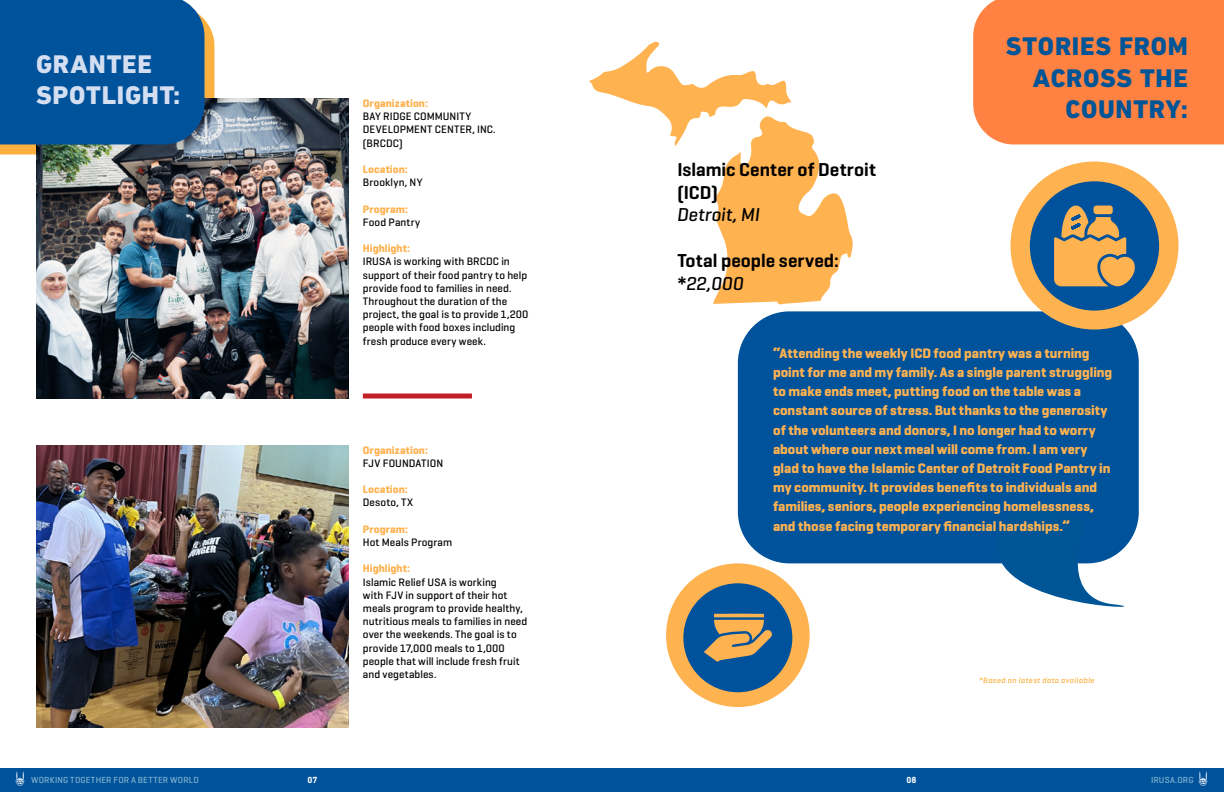
<style>
.page{position:relative;width:1224px;height:792px;background:#fff}
.page>*{position:absolute;margin:0;border:0;box-sizing:border-box;transform-origin:0 0}
.t1{font:800 26px/31.2px "DIN Next LT Pro";letter-spacing:.03em;color:#005596;text-align:right}
.t2{font:800 26px/31.2px "DIN Next LT Pro";letter-spacing:.03em;color:#d4def1}
.t3{font:600 19px/22.8px "Geogrotesque";color:#000}
.t4{font:italic 500 19px "Geogrotesque";color:#000}
.t5{font:700 14px/19.2px "Geogrotesque";color:#ffb250}
.t6{font:500 11px/13.2px "Geogrotesque";letter-spacing:.005em;color:#000}
.t7{font:700 11px "Geogrotesque";letter-spacing:.005em;color:#ffb250}
.t8{font:500 9px "Geogrotesque";letter-spacing:.02em;color:#81b4d1}
.t9{font:700 9px "DIN Next LT Pro";color:#fff}
.t10{font:italic 500 8px "Geogrotesque";letter-spacing:.05em;color:#fbb040}
.s1{font-weight:500;font-style:italic}
</style>
<div class="page">
<svg style="left:589px;top:41px;width:264px;height:264px"></svg>
<div style="left:666px;top:563px;width:144px;height:144px;background:#ffb250;border-radius:50%"></div>
<img style="left:36px;top:99px;width:313px;height:300px">
<svg style="left:0;top:0;width:214px;height:154px;background:#135a97"></svg>
<div style="left:973px;top:0;width:251px;height:144px;background:#ff8242"></div>
<div style="left:738px;top:311px;width:401px;height:252px;background:#00529b;border-radius:52px"></div>
<div style="left:363px;top:394px;width:109px;height:5px;background:#c22026"></div>
<div style="left:0;top:768px;width:1224px;height:24px;background:#00529b"></div>
<svg style="left:16px;top:771px;width:8px;height:15px"></svg>
<svg style="left:1199px;top:771px;width:8px;height:15px"></svg>
<img style="left:36px;top:445px;width:313px;height:282px">
<svg style="left:997px;top:481px;width:142px;height:126px"></svg>
<div style="left:1010px;top:162px;width:168px;height:168px;background:#ffb250;border-radius:50%"></div>
<svg style="left:1030px;top:181px;width:129px;height:130px"></svg>
<svg style="left:683px;top:583px;width:109px;height:109px"></svg>
<h1 class="t2" style="left:36px;top:48px;width:146px">GRANTEE<br>SPOTLIGHT:</h1>
<p class="t7" style="left:363px;top:96px;width:67px">Organization:</p>
<p class="t6" style="left:363px;top:110px;width:134px">BAY RIDGE COMMUNITY<br>DEVELOPMENT CENTER, INC. (BRCDC)</p>
<p class="t7" style="left:363px;top:162px;width:46px">Location:</p>
<p class="t6" style="left:363px;top:176px;width:61px">Brooklyn, NY</p>
<p class="t7" style="left:363px;top:202px;width:47px">Program:</p>
<p class="t6" style="left:363px;top:215px;width:59px">Food Pantry</p>
<p class="t7" style="left:363px;top:242px;width:49px">Highlight:</p>
<p class="t6" style="left:363px;top:255px;width:167px">IRUSA is working with BRCDC in support of their food pantry to help provide food to families in need.<br>Throughout the duration of the project, the goal is to provide 1,200 people with food boxes including fresh produce every week.</p>
<p class="t7" style="left:363px;top:443px;width:67px">Organization:</p>
<p class="t6" style="left:363px;top:456px;width:82px">FJV FOUNDATION</p>
<p class="t7" style="left:363px;top:483px;width:46px">Location:</p>
<p class="t6" style="left:363px;top:496px;width:52px">Desoto, TX</p>
<p class="t7" style="left:363px;top:522px;width:47px">Program:</p>
<p class="t6" style="left:363px;top:535px;width:91px">Hot Meals Program</p>
<p class="t7" style="left:363px;top:562px;width:49px">Highlight:</p>
<p class="t6" style="left:363px;top:575px;width:166px">Islamic Relief USA is working<br>with FJV in support of their hot meals program to provide healthy, nutritious meals to families in need over the weekends. The goal is to provide 17,000 meals to 1,000 people that will include fresh fruit and vegetables.</p>
<h2 class="t3" style="left:677px;top:158px;width:200px">Islamic Center of Detroit (ICD)</h2>
<h2 class="t4" style="left:677px;top:203px;width:84px">Detroit, MI</h2>
<h2 class="t3" style="left:677px;top:249px;width:163px">Total people served: *<span class="s1">22,000</span></h2>
<h1 class="t1" style="left:1006px;top:31px;width:184px">STORIES FROM<br>ACROSS THE<br>COUNTRY:</h1>
<p class="t5" style="left:773px;top:343px;width:341px">“Attending the weekly ICD food pantry was a turning point for me and my family. As a single parent struggling to make ends meet, putting food on the table was a constant source of stress. But thanks to the generosity of the volunteers and donors, I no longer had to worry about where our next meal will come from. I am very glad to have the Islamic Center of Detroit Food Pantry in my community. It provides benefits to individuals and families, seniors, people experiencing homelessness, and those facing temporary financial hardships.”</p>
<p class="t10" style="left:979px;top:675px;width:117px">*Based on latest data available</p>
<p class="t9" style="left:308px;top:774px;width:11px">07</p>
<p class="t9" style="left:906px;top:774px;width:12px">08</p>
<p class="t8" style="left:31px;top:774px;width:169px">WORKING TOGETHER FOR A BETTER WORLD</p>
<p class="t8" style="left:1151px;top:774px;width:44px">IRUSA.ORG</p>
</div>
